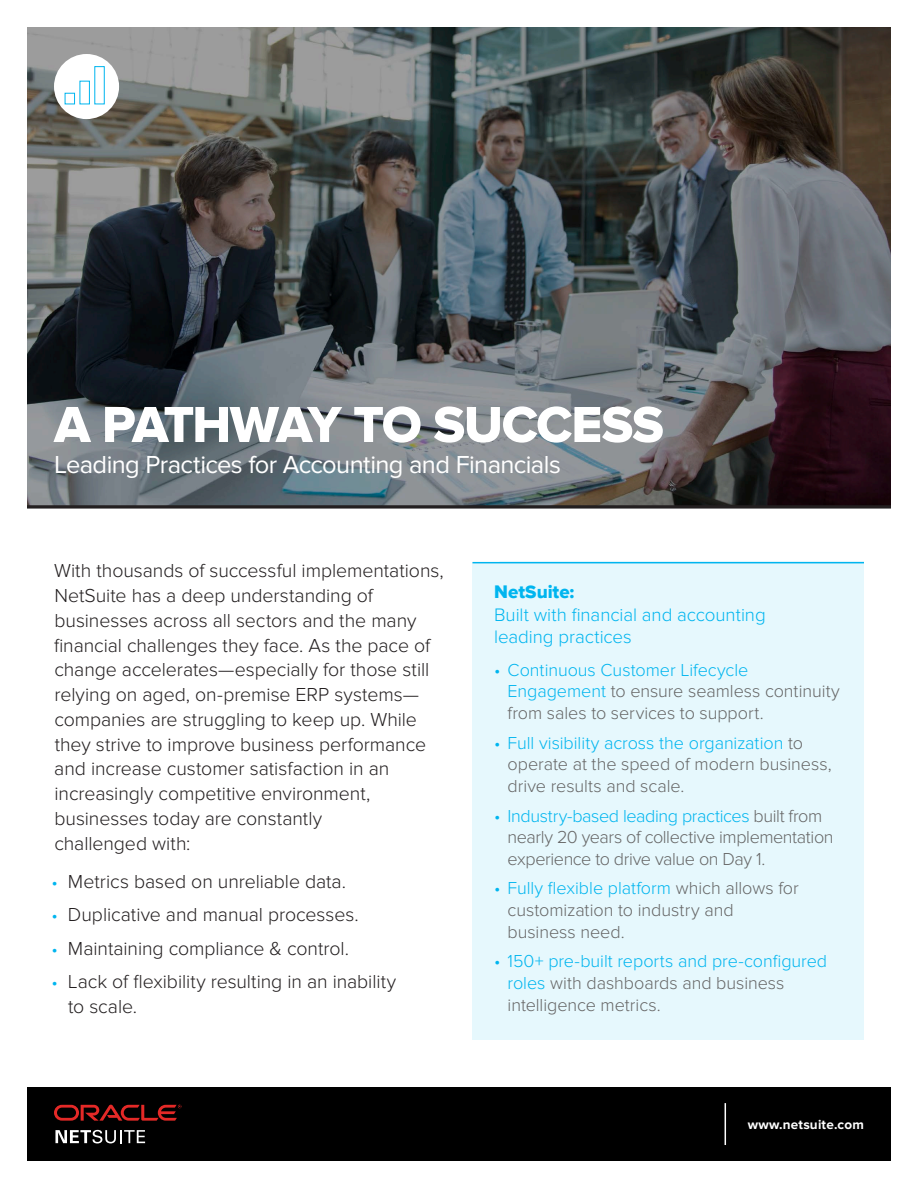
<style>
.page{position:relative;width:918px;height:1188px;background:#fff}
.page>*{position:absolute;margin:0;border:0;box-sizing:border-box;transform-origin:0 0}
.H1-sub_2016{font:52.5px "Proxima Nova Extrabld";letter-spacing:-.035em;color:#fff}
.H1-sub_2016-2{font:25.5px "Proxima Nova";letter-spacing:-.025em;color:#fff}
.Main_Body_2016{font:300 19.5px/24.8px "Proxima Nova";letter-spacing:-.005em;color:#231f20}
.H3_sidebar_blue_head{font:300 18.75px/22.5px "Proxima Nova";letter-spacing:-.005em;color:#00b5ef}
.t1{font:300 18px/21.6px "Proxima Nova";letter-spacing:-.005em;color:#666}
.t2{font:300 18px/21.6px "Proxima Nova";letter-spacing:-.025em;color:#666}
.t3{font:700 13.5px "Proxima Nova";letter-spacing:.015em;color:#fff}
.s1{font-size:18px;color:#00b5ef}
.s2{font-family:"Proxima Nova Extrabld";font-weight:400}
.s3{color:#00b5ef}
</style>
<div class="page">
<div style="left:27px;top:1087px;width:864px;height:74px;background:#000"></div>
<hr style="left:725px;top:1103px;width:1px;height:42px;background:#fff">
<svg style="left:54px;top:1105px;width:127px;height:16px"></svg>
<svg style="left:55px;top:1130px;width:90px;height:13px"></svg>
<svg style="left:27px;top:27px;width:864px;height:478px;background:#55595b"></svg>
<hr style="left:27px;top:505px;width:864px;height:3px;background:#231f20">
<div style="left:54px;top:54px;width:65px;height:65px;background:#fff;border-radius:50%"></div>
<div style="left:65px;top:93px;width:10px;height:11px;border:1px solid #00b5ef"></div>
<div style="left:79px;top:81px;width:11px;height:23px;border:1px solid #00b5ef"></div>
<div style="left:94px;top:66px;width:11px;height:38px;border:1px solid #00b5ef"></div>
<div style="left:472px;top:562px;width:392px;height:478px;background:#e6f8fd"></div>
<hr style="left:472px;top:562px;width:392px;height:1px;background:#00b5ef">
<p class="H1-sub_2016" style="left:54px;top:394px;width:611px">A PATHWAY TO SUCCESS</p>
<p class="H1-sub_2016-2" style="left:54px;top:450px;width:508px">Leading Practices for Accounting and Financials</p>
<p class="Main_Body_2016" style="left:54px;top:559px;width:391px">With thousands of successful implementations, NetSuite has a deep understanding of businesses across all sectors and the many financial challenges they face. As the pace of change accelerates—especially for those still relying on aged, on-premise ERP systems— companies are struggling to keep up. While they strive to improve business performance and increase customer satisfaction in an increasingly competitive environment, businesses today are constantly<br>challenged with:</p>
<p class="Main_Body_2016" style="left:52px;top:869px;width:296px"><span class="s1">•</span> Metrics based on unreliable data.</p>
<p class="Main_Body_2016" style="left:52px;top:903px;width:309px"><span class="s1">•</span> Duplicative and manual processes.</p>
<p class="Main_Body_2016" style="left:52px;top:936px;width:299px"><span class="s1">•</span> Maintaining compliance &amp; control.</p>
<p class="Main_Body_2016" style="left:68px;top:969px;width:329px;text-indent:-17px"><span class="s1">•</span> Lack of flexibility resulting in an inability to scale.</p>
<p class="H3_sidebar_blue_head" style="left:494px;top:581px;width:273px"><span class="s2">NetSuite:<br></span>Built with financial and accounting leading practices</p>
<p class="t1" style="left:508px;top:659px;width:334px;text-indent:-14px"><span class="s3">• Continuous Customer Lifecycle<br>Engagement</span> to ensure seamless continuity from sales to services to support.</p>
<p class="t1" style="left:508px;top:732px;width:326px;text-indent:-14px"><span class="s3">• Full visibility across the organization</span> to operate at the speed of modern business, drive results and scale.</p>
<p class="t2" style="left:508px;top:805px;width:328px;text-indent:-14px"><span class="s3">• Industry-based leading practices</span> built from nearly 20 years of collective implementation experience to drive value on Day 1.</p>
<p class="t1" style="left:508px;top:878px;width:293px;text-indent:-14px"><span class="s3">• Fully flexible platform</span> which allows for customization to industry and business need.</p>
<p class="t1" style="left:508px;top:951px;width:321px;text-indent:-14px"><span class="s3">• 150+ pre-built reports and pre-configured roles</span> with dashboards and business intelligence metrics.</p>
<p class="t3" style="left:748px;top:1117px;width:118px">www.netsuite.com</p>
</div>
